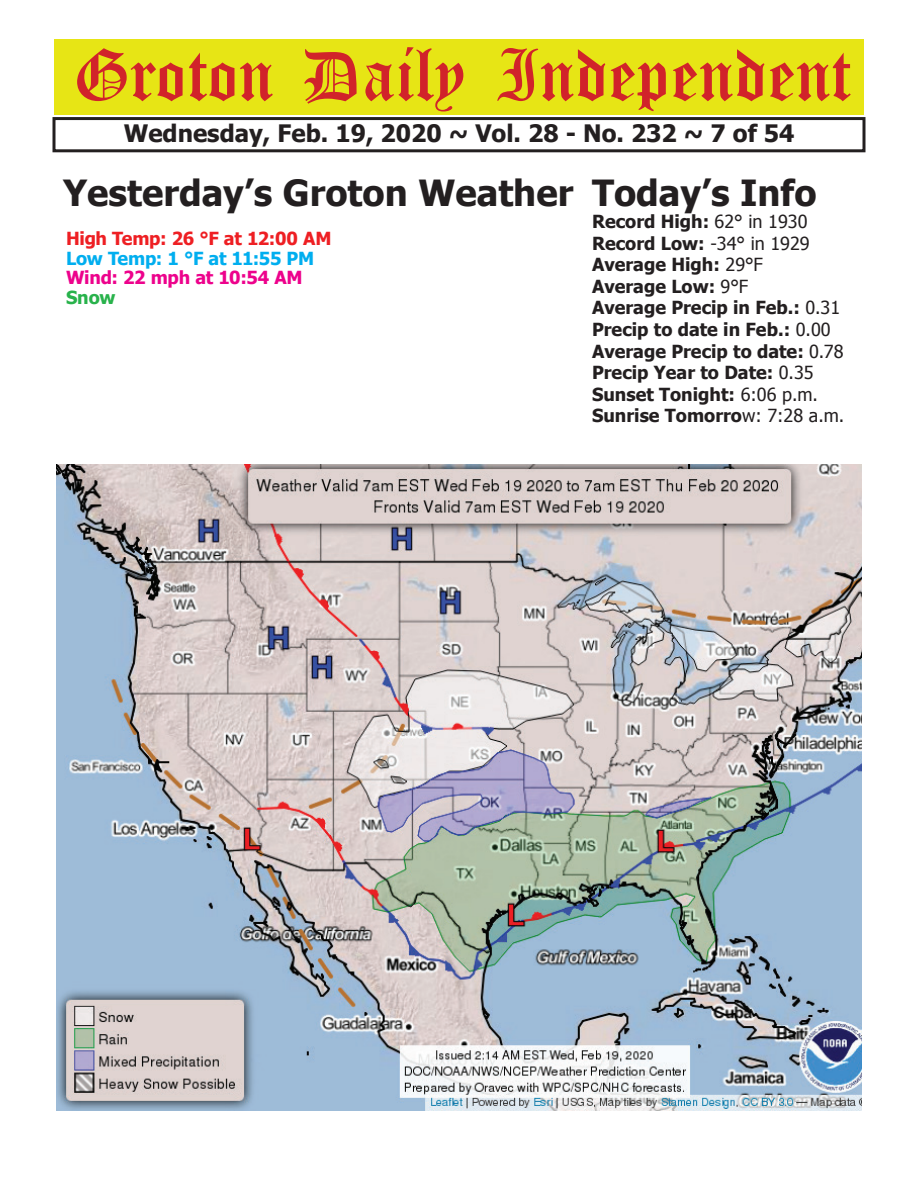
<style>
.page{position:relative;width:918px;height:1188px;background:#fff}
.page>*{position:absolute;margin:0;border:0;box-sizing:border-box;transform-origin:0 0}
.t1{font:54px "Old English Five";color:#d1232a}
.t2{font:700 36px "Tahoma";color:#231f20}
.t3{font:700 24px "Tahoma";color:#231f20}
.t4{font:700 18px/21.6px "Tahoma";color:#231f20}
.t5{font:700 18px "Tahoma";letter-spacing:-.015em;color:#ee1f23}
.t6{font:700 18px "Tahoma";letter-spacing:-.02em;color:#00aeef}
.t7{font:700 18px "Tahoma";letter-spacing:-.015em;color:#ed028c}
.t8{font:700 18px "Tahoma";color:#28b24b}
.s1{font-weight:400}
</style>
<div class="page">
<div style="left:52px;top:117px;width:814px;height:35px;border:3px solid #231f20"></div>
<div style="left:54px;top:40px;width:810px;height:75px;background:#e7e515"></div>
<img style="left:57px;top:465px;width:804px;height:646px">
<h1 class="t1" style="left:73px;top:50px;width:779px">Groton Daily Independent</h1>
<h3 class="t3" style="left:124px;top:116px;width:672px">Wednesday, Feb. 19, 2020 ~ Vol. 28 - No. 232 ~ 7 of 54</h3>
<h2 class="t2" style="left:63px;top:168px;width:512px">Yesterday’s Groton Weather</h2>
<p class="t5" style="left:66px;top:226px;width:267px">High Temp: 26 °F at 12:00 AM</p>
<p class="t6" style="left:66px;top:246px;width:250px">Low Temp: 1 °F at 11:55 PM</p>
<p class="t7" style="left:66px;top:265px;width:238px">Wind: 22 mph at 10:54 AM</p>
<p class="t8" style="left:66px;top:285px;width:51px">Snow</p>
<h2 class="t2" style="left:592px;top:168px;width:226px">Today’s Info</h2>
<p class="t4" style="left:592px;top:210px;width:254px">Record High: <span class="s1">62° in 1930<br></span>Record Low: <span class="s1">-34° in 1929<br></span>Average High: <span class="s1">29°F<br></span>Average Low: <span class="s1">9°F<br></span>Average Precip in Feb.: <span class="s1">0.31<br></span>Precip to date in Feb.: <span class="s1">0.00<br></span>Average Precip to date: <span class="s1">0.78<br></span>Precip Year to Date: <span class="s1">0.35<br></span>Sunset Tonight: <span class="s1">6:06 p.m.<br></span>Sunrise Tomorro<span class="s1">w: 7:28 a.m.</span></p>
</div>
